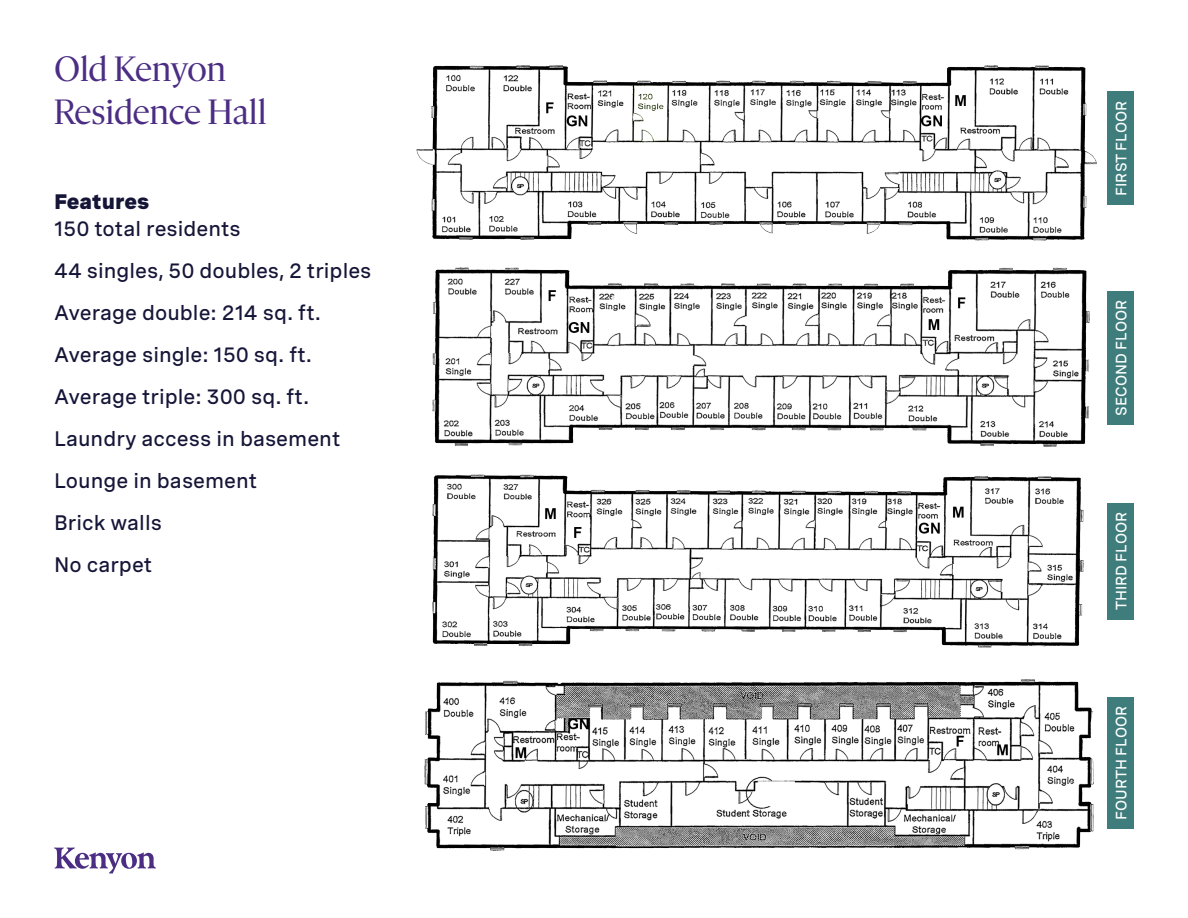
<style>
.page{position:relative;width:1188px;height:918px;background:#fff}
.page>*{position:absolute;margin:0;border:0;box-sizing:border-box;transform-origin:0 0}
.t1{font:36px/43.2px "Gothia Serif K";letter-spacing:-.01em;color:#4b2e84}
.t2{font:500 21px "Spezia";color:#151538}
.t3{font:900 21px "Spezia";color:#151538}
.t4{font:500 15px "Spezia";color:#fff}
</style>
<div class="page">
<svg style="left:54px;top:848px;width:102px;height:26px"></svg>
<img style="left:416px;top:66px;width:680px;height:175px">
<img style="left:433px;top:268px;width:657px;height:179px">
<img style="left:433px;top:475px;width:651px;height:172px">
<img style="left:425px;top:679px;width:668px;height:172px">
<div style="left:1108px;top:92px;width:26px;height:113px;background:#3f7d7d"></div>
<div style="left:1108px;top:291px;width:26px;height:134px;background:#3f7d7d"></div>
<div style="left:1108px;top:503px;width:26px;height:116px;background:#3f7d7d"></div>
<div style="left:1108px;top:697px;width:26px;height:132px;background:#3f7d7d"></div>
<p class="t1" style="left:54px;top:48px;width:214px">Old Kenyon<br>Residence Hall</p>
<p class="t3" style="left:54px;top:186px;width:97px">Features</p>
<p class="t2" style="left:54px;top:213px;width:188px">150 total residents</p>
<p class="t2" style="left:54px;top:255px;width:319px">44 singles, 50 doubles, 2 triples</p>
<p class="t2" style="left:54px;top:297px;width:269px">Average double: 214 sq. ft.</p>
<p class="t2" style="left:54px;top:339px;width:260px">Average single: 150 sq. ft.</p>
<p class="t2" style="left:54px;top:381px;width:257px">Average triple: 300 sq. ft.</p>
<p class="t2" style="left:54px;top:423px;width:288px">Laundry access in basement</p>
<p class="t2" style="left:54px;top:465px;width:205px">Lounge in basement</p>
<p class="t2" style="left:54px;top:507px;width:109px">Brick walls</p>
<p class="t2" style="left:54px;top:549px;width:100px">No carpet</p>
<p class="t4" style="left:1110px;top:196px;width:97px;rotate:-90deg">FIRST FLOOR</p>
<p class="t4" style="left:1110px;top:416px;width:118px;rotate:-90deg">SECOND FLOOR</p>
<p class="t4" style="left:1110px;top:610px;width:100px;rotate:-90deg">THIRD FLOOR</p>
<p class="t4" style="left:1110px;top:820px;width:116px;rotate:-90deg">FOURTH FLOOR</p>
</div>
